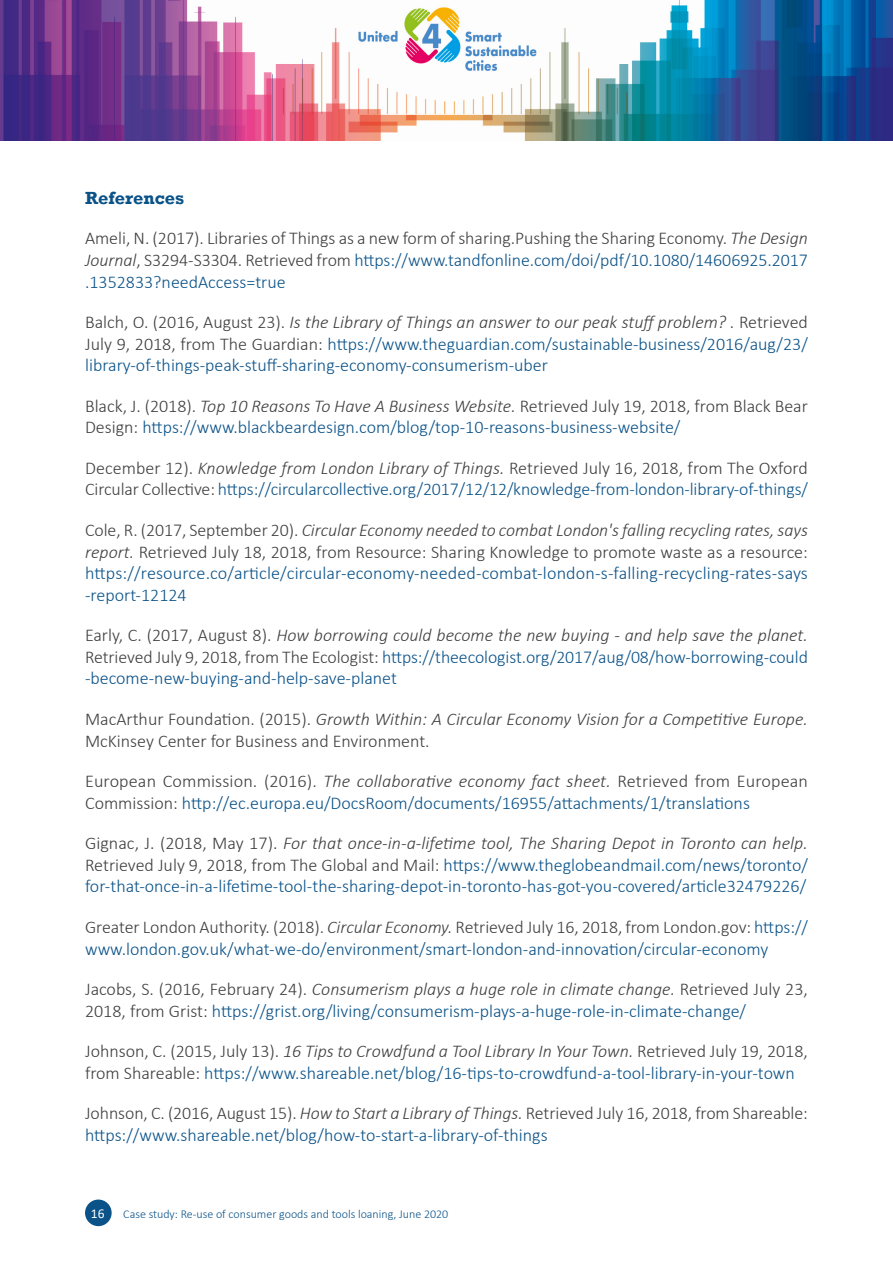
<style>
.page{position:relative;width:893px;height:1263px;background:#fff}
.page>*{position:absolute;margin:0;border:0;box-sizing:border-box;transform-origin:0 0}
.t1{font:300 18px/21.6px "Calibri";color:#0a5288}
.t2{font:300 18px/21.6px "Calibri";color:#3e3e3f;text-align:justify}
.Heading_2_next_page{font:700 18px "Rockwell";color:#0a5288}
.t3{font:13.5px "Calibri";color:#fff}
.t4{font:300 12px "Calibri";color:#0a5288}
.s1{font-style:italic}
.s2{color:#0a5288}
.s3{color:#3e3e3f}
.s4{font-style:italic;color:#3e3e3f}
</style>
<div class="page">
<div style="left:85px;top:1199px;width:27px;height:27px;background:#0a5288;border-radius:50%"></div>
<img style="left:0;top:0;width:893px;height:140px">
<h2 class="Heading_2_next_page" style="left:85px;top:187px;width:101px">References</h2>
<p class="t2" style="left:85px;top:227px;width:724px">Ameli, N. (2017). Libraries of Things as a new form of sharing.Pushing the Sharing Economy. <span class="s1">The Design Journal</span>, S3294-S3304. Retrieved from <span class="s2">https://www.tandfonline.com/doi/pdf/10.1080/14606925.2017 .1352833?needAccess=true</span></p>
<p class="t1" style="left:85px;top:311px;width:724px;text-align:justify"><span class="s3">Balch, O. (2016, August 23).</span> <span class="s4">Is the Library of Things an answer to our peak stuff problem? .</span> <span class="s3">Retrieved July 9, 2018, from The Guardian:</span> https://www.theguardian.com/sustainable-business/2016/aug/23/ library-of-things-peak-stuff-sharing-economy-consumerism-uber</p>
<p class="t1" style="left:85px;top:395px;width:724px"><span class="s3">Black, J. (2018).</span> <span class="s4">Top 10 Reasons To Have A Business Website.</span> <span class="s3">Retrieved July 19, 2018, from Black Bear<br>Design:</span> https://www.blackbeardesign.com/blog/top-10-reasons-business-website/</p>
<p class="t1" style="left:85px;top:457px;width:724px"><span class="s3">December 12).</span> <span class="s4">Knowledge from London Library of Things.</span> <span class="s3">Retrieved July 16, 2018, from The Oxford<br>Circular Collective:</span> https://circularcollective.org/2017/12/12/knowledge-from-london-library-of-things/</p>
<p class="t1" style="left:85px;top:519px;width:724px;text-align:justify"><span class="s3">Cole, R. (2017, September 20).</span> <span class="s4">Circular Economy needed to combat London's falling recycling rates, says report.</span> <span class="s3">Retrieved July 18, 2018, from Resource: Sharing Knowledge to promote waste as a resource: </span>https://resource.co/article/circular-economy-needed-combat-london-s-falling-recycling-rates-says -report-12124</p>
<p class="t1" style="left:85px;top:624px;width:724px;text-align:justify"><span class="s3">Early, C. (2017, August 8).</span> <span class="s4">How borrowing could become the new buying - and help save the planet.<br></span><span class="s3">Retrieved July 9, 2018, from The Ecologist:</span> https://theecologist.org/2017/aug/08/how-borrowing-could -become-new-buying-and-help-save-planet</p>
<p class="t2" style="left:85px;top:708px;width:724px">MacArthur Foundation. (2015). <span class="s1">Growth Within: A Circular Economy Vision for a Competitive Europe.<br></span>McKinsey Center for Business and Environment.</p>
<p class="t1" style="left:85px;top:770px;width:724px"><span class="s3">European Commission. (2016).</span> <span class="s4">The collaborative economy fact sheet.</span> <span class="s3">Retrieved from European<br>Commission:</span> http://ec.europa.eu/DocsRoom/documents/16955/attachments/1/translations</p>
<p class="t1" style="left:85px;top:832px;width:724px;text-align:justify"><span class="s3">Gignac, J. (2018, May 17).</span> <span class="s4">For that once-in-a-lifetime tool, The Sharing Depot in Toronto can help.<br></span><span class="s3">Retrieved July 9, 2018, from The Global and Mail:</span> https://www.theglobeandmail.com/news/toronto/ for-that-once-in-a-lifetime-tool-the-sharing-depot-in-toronto-has-got-you-covered/article32479226/</p>
<p class="t1" style="left:85px;top:916px;width:724px"><span class="s3">Greater London Authority. (2018).</span> <span class="s4">Circular Economy.</span> <span class="s3">Retrieved July 16, 2018, from London.gov:</span> https:// www.london.gov.uk/what-we-do/environment/smart-london-and-innovation/circular-economy</p>
<p class="t1" style="left:85px;top:978px;width:724px"><span class="s3">Jacobs, S. (2016, February 24).</span> <span class="s4">Consumerism plays a huge role in climate change.</span> <span class="s3">Retrieved July 23,<br>2018, from Grist:</span> https://grist.org/living/consumerism-plays-a-huge-role-in-climate-change/</p>
<p class="t1" style="left:85px;top:1040px;width:724px"><span class="s3">Johnson, C. (2015, July 13).</span> <span class="s4">16 Tips to Crowdfund a Tool Library In Your Town.</span> <span class="s3">Retrieved July 19, 2018, from Shareable:</span> https://www.shareable.net/blog/16-tips-to-crowdfund-a-tool-library-in-your-town</p>
<p class="t1" style="left:85px;top:1102px;width:724px"><span class="s3">Johnson, C. (2016, August 15).</span> <span class="s4">How to Start a Library of Things.</span> <span class="s3">Retrieved July 16, 2018, from Shareable: </span>https://www.shareable.net/blog/how-to-start-a-library-of-things</p>
<p class="t3" style="left:91px;top:1204px;width:15px">16</p>
<p class="t4" style="left:123px;top:1206px;width:326px">Case study: Re-use of consumer goods and tools loaning, June 2020</p>
</div>
